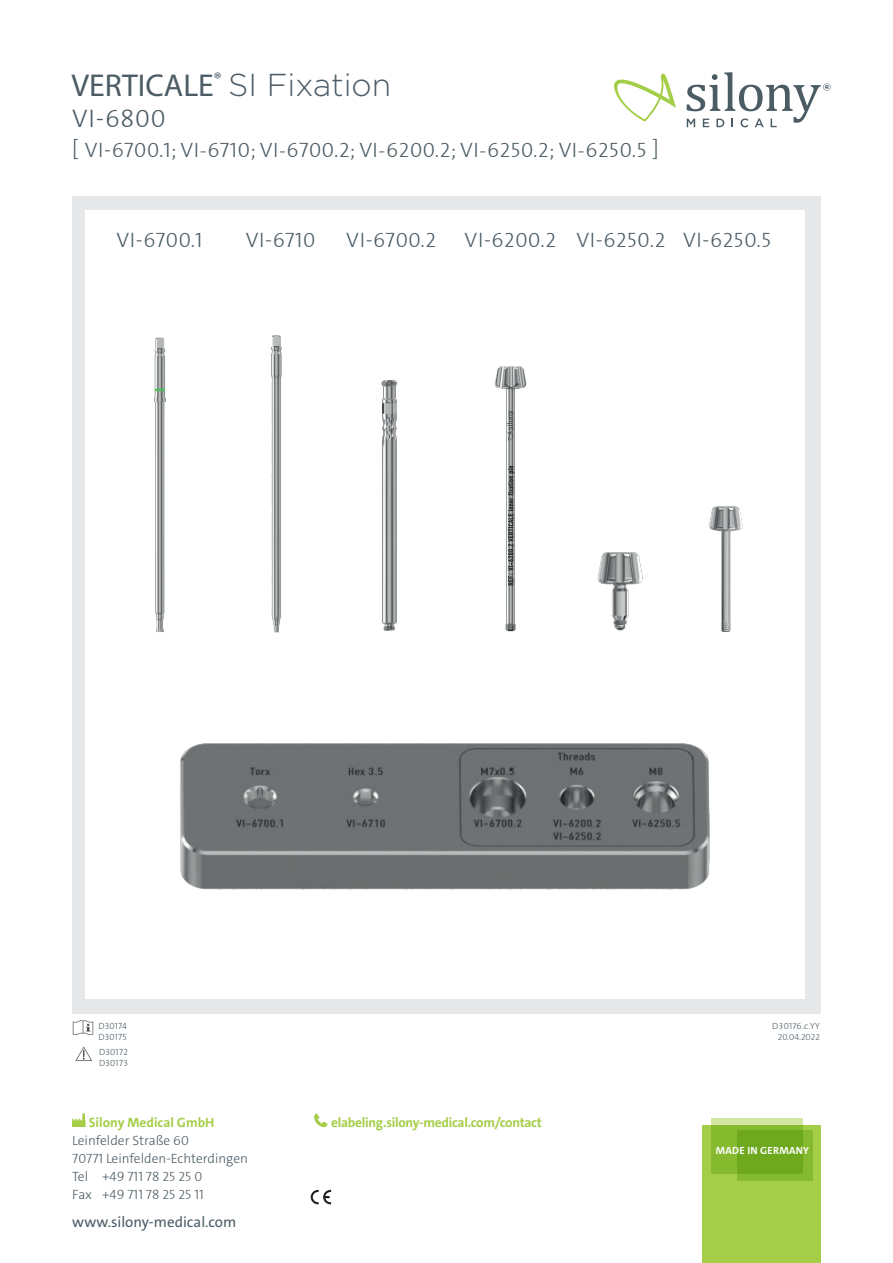
<style>
.page{position:relative;width:893px;height:1263px;background:#fff}
.page>*{position:absolute;margin:0;border:0;box-sizing:border-box;transform-origin:0 0}
.t1{font:300 31.65px "Gotham";color:#4c5c65}
.t2{font:300 25.5px "The Sans Caps";color:#4c5c65}
.t3{font:300 21px "The Sans Caps";letter-spacing:.03em;color:#4c5c65}
.t4{font:15px "The Sans C4 s";color:#4c5c65}
.t5{font:300 13.5px/18px "The Sans C4 s";color:#4c5c65}
.t6{font:700 13.5px "The Sans C4 s";letter-spacing:-.02em;color:#a4ce48}
.t7{font:300 13.5px/18px "The Sans Caps";color:#4c5c65}
.t8{font:700 13.5px "The Sans C4 s";color:#a4ce48}
.t9{font:700 10.5px "The Sans C4 s";letter-spacing:.025em;color:#fff}
.t10{font:300 9px/10.5px "The Sans C4 s";letter-spacing:.03em;color:#4c5c65}
.t11{font:300 9px "The Sans Caps";color:#4c5c65}
.s1{font-family:"Myriad Pro";font-weight:400}
.s2{font-family:"The Sans C4 s"}
.s3{font-family:"The Sans Caps"}
</style>
<div class="page">
<div style="left:72px;top:197px;width:749px;height:817px;background:#e6e7e9"></div>
<div style="left:702px;top:1125px;width:119px;height:138px;background:#a4ce48"></div>
<svg style="left:711px;top:1118px;width:92px;height:56px;background:#9bc64f"></svg>
<svg style="left:737px;top:1130px;width:75px;height:51px;background:#73ac21"></svg>
<svg style="left:614px;top:73px;width:62px;height:49px"></svg>
<svg style="left:687px;top:72px;width:143px;height:55px"></svg>
<div style="left:85px;top:210px;width:720px;height:789px;background:#fff"></div>
<img style="left:495px;top:366px;width:32px;height:266px">
<img style="left:709px;top:506px;width:34px;height:126px">
<img style="left:597px;top:552px;width:46px;height:79px">
<img style="left:154px;top:337px;width:12px;height:295px">
<img style="left:381px;top:380px;width:17px;height:251px">
<img style="left:271px;top:335px;width:11px;height:298px">
<img style="left:180px;top:743px;width:530px;height:147px">
<svg style="left:72px;top:1113px;width:14px;height:14px"></svg>
<div style="left:72px;top:1121px;width:12px;height:6px;background:#a4ce48"></div>
<svg style="left:314px;top:1113px;width:14px;height:14px"></svg>
<svg style="left:311px;top:1190px;width:20px;height:14px"></svg>
<img style="left:72px;top:1020px;width:22px;height:15px">
<img style="left:75px;top:1046px;width:17px;height:15px">
<h1 class="t1" style="left:72px;top:67px;width:321px"><span class="s1">VERTICALE</span><sup>®</sup> SI Fixation</h1>
<p class="t2" style="left:72px;top:97px;width:95px"><span class="s2">VI-</span>6800</p>
<p class="t3" style="left:72px;top:132px;width:588px"><span class="s2">[ VI-</span>6700.1; VI-6710; VI-6700.2; VI-6200.2; VI-6250.2; VI-6250.5 <span class="s2">]</span></p>
<p class="t3" style="left:116px;top:223px;width:88px"><span class="s2">VI-</span>6700.1</p>
<p class="t3" style="left:246px;top:223px;width:71px"><span class="s2">VI-</span>6710</p>
<p class="t3" style="left:346px;top:222px;width:91px"><span class="s2">VI-</span>6700.2</p>
<p class="t3" style="left:465px;top:223px;width:308px"><span class="s2">VI-</span>6200.2 <span class="s2">VI-</span>6250.2 <span class="s2">VI-</span>6250.5</p>
<p class="t10" style="left:98px;top:1021px;width:30px">D30174<br>D30175</p>
<p class="t10" style="left:99px;top:1047px;width:30px">D30172<br>D30173</p>
<p class="t10" style="left:772px;top:1021px;width:49px">D<span class="s3">30176</span>.c.YY</p>
<p class="t11" style="left:778px;top:1029px;width:44px">20.04.2022</p>
<p class="t8" style="left:89px;top:1114px;width:127px">Silony Medical GmbH</p>
<p class="t6" style="left:331px;top:1114px;width:212px">elabeling.silony-medical.com/contact</p>
<p class="t5" style="left:72px;top:1131px;width:177px">Leinfelder Straße <span class="s3">60<br>70771</span> Leinfelden-Echterdingen</p>
<p class="t7" style="left:72px;top:1167px;width:133px"><span class="s2">Tel +</span>49 711 78 25 25 0<br><span class="s2">Fax +</span>49 711 78 25 25 11</p>
<p class="t4" style="left:72px;top:1212px;width:165px">www.silony-medical.com</p>
<p class="t9" style="left:716px;top:1144px;width:95px">MADE IN GERMANY</p>
</div>
